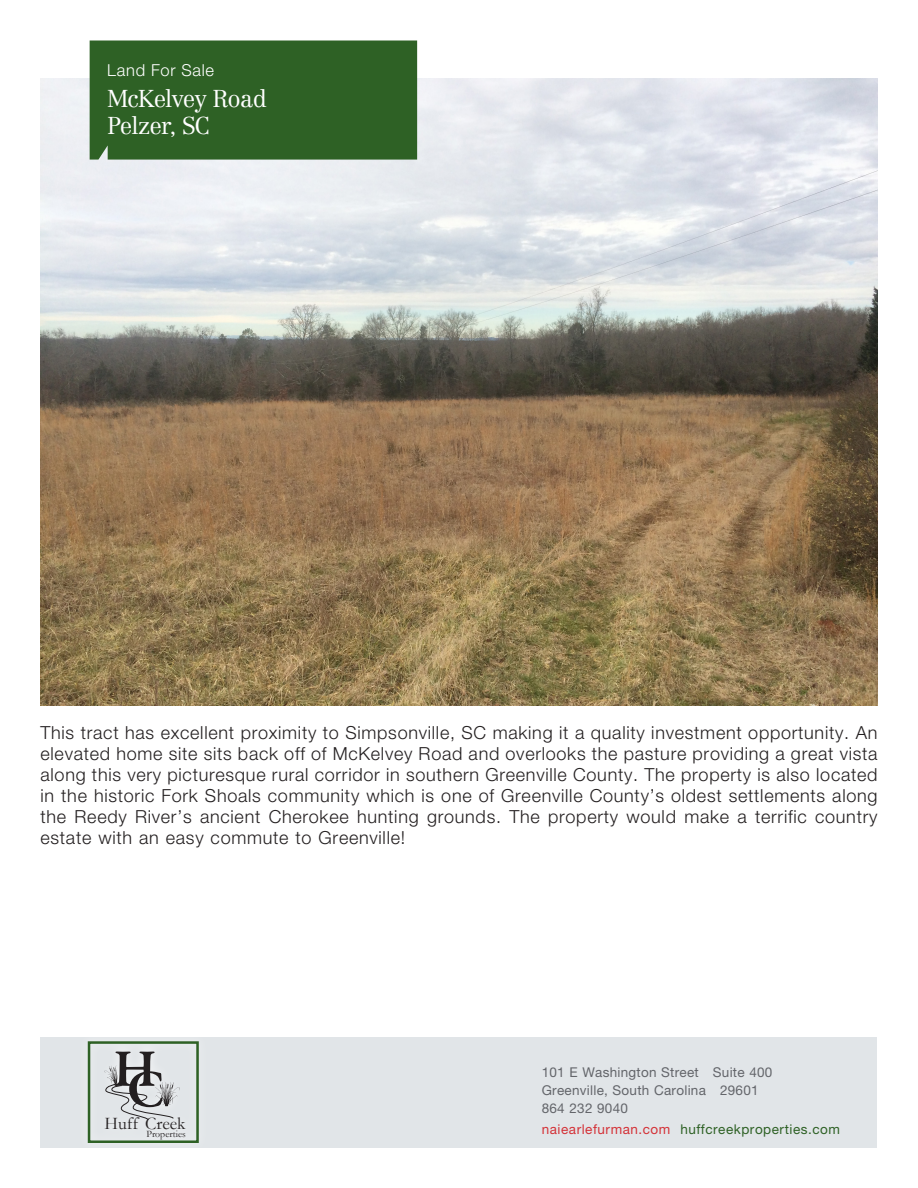
<style>
.page{position:relative;width:918px;height:1188px;background:#fff}
.page>*{position:absolute;margin:0;border:0;box-sizing:border-box;transform-origin:0 0}
.t1{font:600 53.7px "Garamond Premr Pro";color:#231f20}
.t2{font:300 24px "Centennial LT Std";letter-spacing:-.04em;color:#fff}
.Subhead{font:300 18px/21px "Helvetica Neue LT Std";letter-spacing:.04em;color:#231f20;text-align:justify}
.t3{font:17.85px "Garamond";color:#231f20}
.t4{font:300 16.5px "Helvetica Neue LT Std";letter-spacing:.045em;color:#fff}
.t5{font:13.5px "Helvetica Neue LT Std";letter-spacing:.02em;color:#63656a}
.t6{font:13.5px "Helvetica Neue LT Std";letter-spacing:.04em;color:#2e6125}
.t7{font:9.9px "Garamond";color:#231f20}
.s1{color:#d43238}
</style>
<div class="page">
<img style="left:40px;top:79px;width:838px;height:626px">
<div style="left:90px;top:40px;width:327px;height:120px;background:#2e6125"></div>
<div style="left:40px;top:1037px;width:838px;height:111px;background:#e1e5e8"></div>
<div style="left:78px;top:1031px;width:131px;height:121px;background:#fff;opacity:.75"></div>
<svg style="left:104px;top:1065px;width:76px;height:55px"></svg>
<div style="left:88px;top:1041px;width:111px;height:102px;border:3px solid #2e6125"></div>
<p class="t4" style="left:107px;top:61px;width:109px">Land For Sale</p>
<p class="t2" style="left:107px;top:84px;width:161px">McKelvey Road</p>
<p class="t2" style="left:107px;top:112px;width:104px">Pelzer, SC</p>
<p class="Subhead" style="left:40px;top:721px;width:839px">This tract has excellent proximity to Simpsonville, SC making it a quality investment opportunity. An elevated home site sits back off of McKelvey Road and overlooks the pasture providing a great vista along this very picturesque rural corridor in southern Greenville County. The property is also located in the historic Fork Shoals community which is one of Greenville County’s oldest settlements along the Reedy River’s ancient Cherokee hunting grounds. The property would make a terrific country estate with an easy commute to Greenville!</p>
<p class="t1" style="left:113px;top:1047px;width:53px">HC</p>
<p class="t3" style="left:105px;top:1113px;width:83px">Huff Creek</p>
<p class="t7" style="left:146px;top:1128px;width:41px">Properties</p>
<p class="t5" style="left:542px;top:1064px;width:232px">101 E Washington Street Suite 400</p>
<p class="t5" style="left:542px;top:1082px;width:218px">Greenville, South Carolina 29601</p>
<p class="t5" style="left:542px;top:1100px;width:88px">864 232 9040</p>
<p class="t6" style="left:542px;top:1121px;width:300px"><span class="s1">naiearlefurman.com</span> huffcreekproperties.com</p>
</div>
